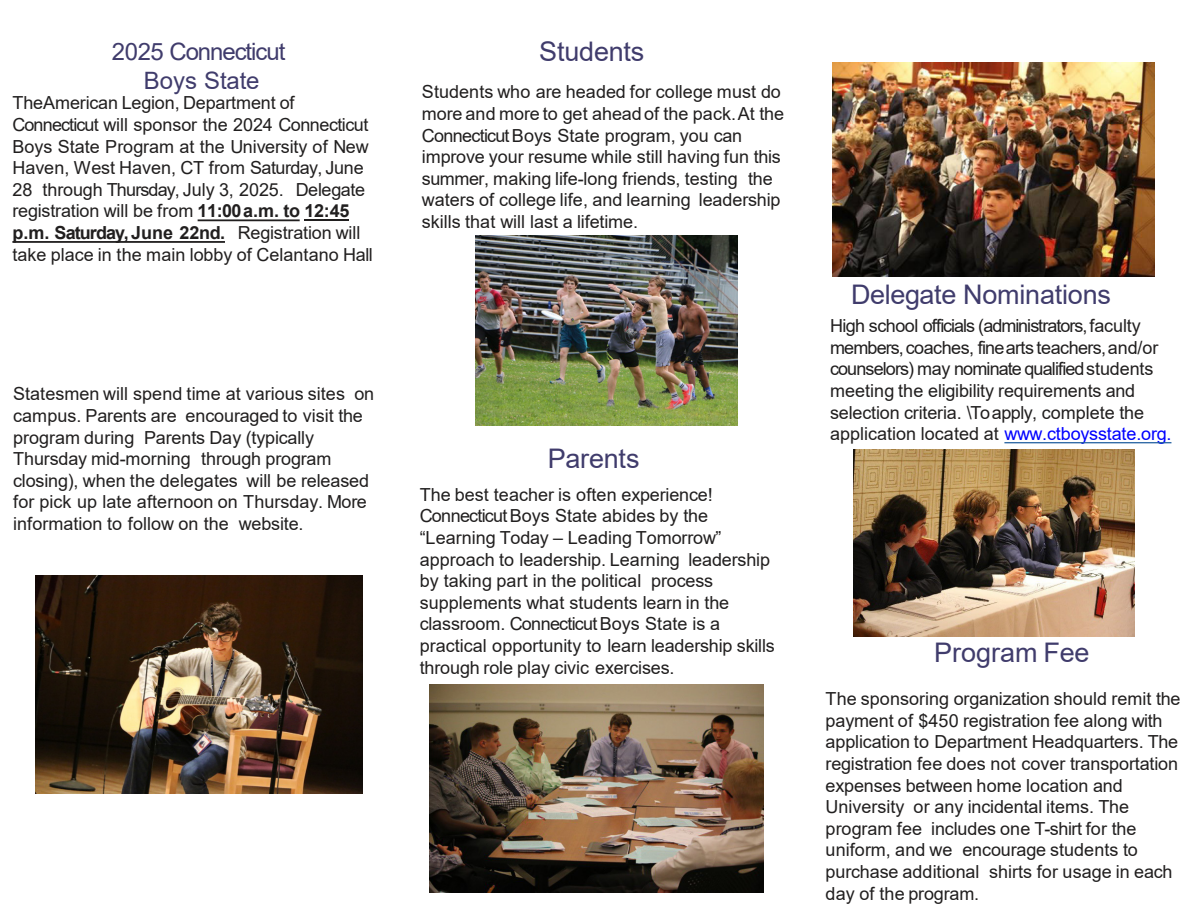
<style>
.page{position:relative;width:1188px;height:918px;background:#fff}
.page>*{position:absolute;margin:0;border:0;box-sizing:border-box;transform-origin:0 0}
.t1{font:27px "Arial";letter-spacing:-.01em;color:#403c6c}
.t2{font:24px/28.8px "Arial";letter-spacing:-.03em;color:#403c6c;text-align:center}
.t3{font:18px/21.6px "Arial";letter-spacing:-.005em;color:#211f1f}
.s1{font-weight:700}
.s2{color:#00f}
</style>
<div class="page">
<svg style="left:198px;top:219px;width:102px;height:2px"></svg>
<hr style="left:305px;top:219px;width:44px;height:2px;background:#211f1f">
<svg style="left:12px;top:241px;width:213px;height:2px"></svg>
<svg style="left:1004px;top:442px;width:167px;height:1px"></svg>
<img style="left:429px;top:685px;width:335px;height:207px">
<img style="left:832px;top:62px;width:323px;height:215px">
<img style="left:853px;top:449px;width:281px;height:188px">
<img style="left:475px;top:236px;width:262px;height:189px">
<img style="left:35px;top:575px;width:328px;height:219px">
<p class="t2" style="left:112px;top:37px;width:175px">2025 Connecticut<br>Boys State</p>
<p class="t3" style="left:12px;top:92px;width:284px">TheAmerican Legion, Department of</p>
<p class="t3" style="left:12px;top:114px;width:358px;text-align:justify">Connecticut will sponsor the 2024 Connecticut Boys State Program at the University of New Haven, West Haven, CT from Saturday, June</p>
<p class="t3" style="left:12px;top:179px;width:362px">28 through Thursday, July 3, 2025. Delegate registration will be from <span class="s1">11:00a.m. to 12:45 p.m. Saturday,June 22nd.</span> Registration will take place in the main lobby of Celantano Hall</p>
<p class="t3" style="left:13px;top:383px;width:363px">Statesmen will spend time at various sites on campus. Parents are encouraged to visit the program during Parents Day (typically Thursday mid-morning through program closing), when the delegates will be released for pick up late afternoon on Thursday. More information to follow on the website.</p>
<h2 class="t1" style="left:539px;top:33px;width:107px">Students</h2>
<p class="t3" style="left:422px;top:81px;width:364px">Students who are headed for college must do more and more to get aheadof the pack.At the ConnecticutBoys State program, you can improve your resume while still having fun this summer, making life-long friends, testing the waters of college life, and learning leadership skills that will last a lifetime.</p>
<p class="t1" style="left:548px;top:440px;width:93px">Parents</p>
<p class="t3" style="left:420px;top:484px;width:357px">The best teacher is often experience!<br>ConnecticutBoys State abides by the “Learning Today – Leading Tomorrow” approach to leadership. Learning leadership by taking part in the political process supplements what students learn in the classroom. ConnecticutBoys State is a practical opportunity to learn leadership skills through role play civic exercises.</p>
<p class="t1" style="left:851px;top:276px;width:261px">Delegate Nominations</p>
<p class="t3" style="left:830px;top:315px;width:343px">High school officials (administrators,faculty members,coaches, finearts teachers,and/or counselors) may nominate qualifiedstudents meeting the eligibility requirements and selection criteria. \Toapply, complete the application located at <span class="s2">www.ctboysstate.org.</span></p>
<p class="t1" style="left:934px;top:634px;width:157px">Program Fee</p>
<p class="t3" style="left:826px;top:688px;width:356px">The sponsoring organization should remit the payment of $450 registration fee along with application to Department Headquarters. The registration fee does not cover transportation expenses between home location and University or any incidental items. The program fee includes one T-shirt for the uniform, and we encourage students to purchase additional shirts for usage in each day of the program.</p>
</div>
